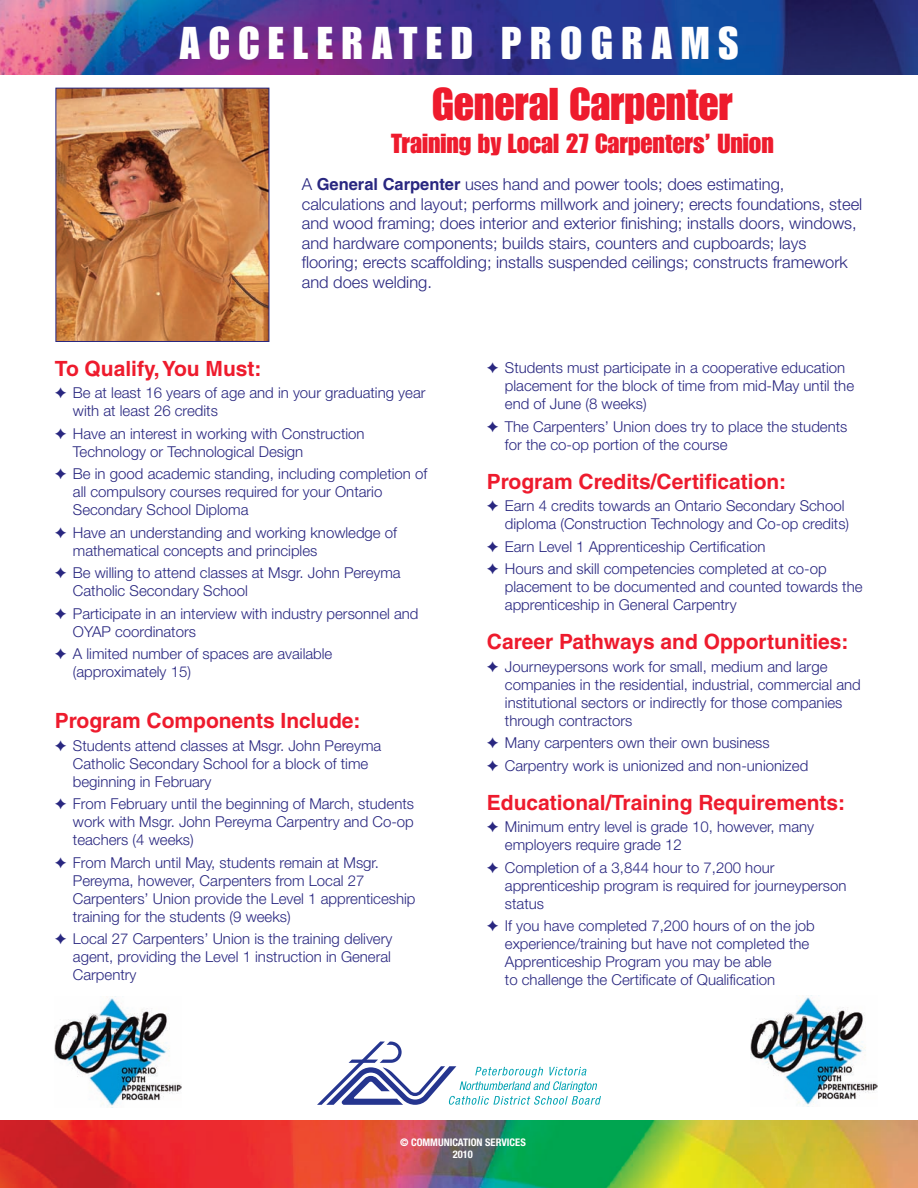
<style>
.page{position:relative;width:918px;height:1188px;background:#fff}
.page>*{position:absolute;margin:0;border:0;box-sizing:border-box;transform-origin:0 0}
.t1{font:45px "Impact";letter-spacing:.2em;color:#fff}
.t2{font:45px "Impact";color:#ee1b2d}
.t3{font:27px "Impact";color:#ee1b2d}
.t4{font:700 21px "Helvetica";color:#ee1b2d}
.t5{font:300 16.5px/19.5px "Helvetica Neue";color:#292780}
.t6{font:300 15px/18px "Helvetica Neue";color:#292780}
.t7{font:700 condensed 10.5px/12px "Helvetica Neue";color:#fff;text-align:center}
.s1{font-family:"Helvetica";font-weight:700}
</style>
<div class="page">
<img style="left:0;top:0;width:918px;height:74px">
<img style="left:0;top:1120px;width:918px;height:68px">
<svg style="left:317px;top:1042px;width:284px;height:63px"></svg>
<img style="left:750px;top:995px;width:128px;height:112px">
<img style="left:54px;top:996px;width:127px;height:112px">
<img style="left:58px;top:90px;width:209px;height:250px">
<div style="left:56px;top:88px;width:213px;height:254px;border:1px solid #292780"></div>
<h1 class="t1" style="left:179px;top:27px;width:561px">ACCELERATED PROGRAMS</h1>
<h1 class="t2" style="left:432px;top:88px;width:302px">General Carpenter</h1>
<h2 class="t3" style="left:391px;top:134px;width:384px">Training by Local 27 Carpenters’ Union</h2>
<p class="t5" style="left:302px;top:174px;width:562px">A <span class="s1">General Carpenter</span> uses hand and power tools; does estimating, calculations and layout; performs millwork and joinery; erects foundations, steel and wood framing; does interior and exterior finishing; installs doors, windows, and hardware components; builds stairs, counters and cupboards; lays flooring; erects scaffolding; installs suspended ceilings; constructs framework and does welding.</p>
<h3 class="t4" style="left:55px;top:361px;width:208px">To Qualify,You Must:</h3>
<p class="t6" style="left:73px;top:384px;width:354px;text-indent:-18px">✦ Be at least 16 years of age and in your graduating year with at least 26 credits</p>
<p class="t6" style="left:73px;top:424px;width:293px;text-indent:-18px">✦ Have an interest in working with Construction<br>Technology or Technological Design</p>
<p class="t6" style="left:73px;top:465px;width:356px;text-indent:-18px">✦ Be in good academic standing, including completion of all compulsory courses required for your Ontario<br>Secondary School Diploma</p>
<p class="t6" style="left:73px;top:523px;width:326px;text-indent:-18px">✦ Have an understanding and working knowledge of mathematical concepts and principles</p>
<p class="t6" style="left:73px;top:564px;width:329px;text-indent:-18px">✦ Be willing to attend classes at Msgr. John Pereyma<br>Catholic Secondary School</p>
<p class="t6" style="left:73px;top:604px;width:347px;text-indent:-18px">✦ Participate in an interview with industry personnel and<br>OYAP coordinators</p>
<p class="t6" style="left:73px;top:645px;width:261px;text-indent:-18px">✦ A limited number of spaces are available (approximately 15)</p>
<h3 class="t4" style="left:55px;top:713px;width:307px">Program Components Include:</h3>
<p class="t6" style="left:73px;top:736px;width:310px;text-indent:-18px">✦ Students attend classes at Msgr. John Pereyma<br>Catholic Secondary School for a block of time beginning in February</p>
<p class="t6" style="left:73px;top:795px;width:343px;text-align:justify;text-indent:-18px">✦ From February until the beginning of March, students work with Msgr. John Pereyma Carpentry and Co-op teachers (4 weeks)</p>
<p class="t6" style="left:73px;top:853px;width:344px;text-indent:-18px">✦ From March until May, students remain at Msgr.<br>Pereyma, however, Carpenters from Local 27<br>Carpenters’ Union provide the Level 1 apprenticeship training for the students (9 weeks)</p>
<p class="t6" style="left:73px;top:930px;width:321px;text-align:justify;text-indent:-18px">✦ Local 27 Carpenters’ Union is the training delivery agent, providing the Level 1 instruction in General Carpentry</p>
<p class="t6" style="left:505px;top:358px;width:351px;text-indent:-18px">✦ Students must participate in a cooperative education placement for the block of time from mid-May until the end of June (8 weeks)</p>
<p class="t6" style="left:505px;top:417px;width:344px;text-indent:-18px">✦ The Carpenters’ Union does try to place the students for the co-op portion of the course</p>
<h3 class="t4" style="left:487px;top:474px;width:301px">Program Credits/Certification:</h3>
<p class="t6" style="left:505px;top:496px;width:346px;text-indent:-18px">✦ Earn 4 credits towards an Ontario Secondary School diploma (Construction Technology and Co-op credits)</p>
<p class="t6" style="left:487px;top:535px;width:341px;line-height:22.5px">✦ Earn Level 1 Apprenticeship Certification<br>✦ Hours and skill competencies completed at co-op</p>
<p class="t6" style="left:505px;top:577px;width:359px">placement to be documented and counted towards the apprenticeship in General Carpentry</p>
<h3 class="t4" style="left:487px;top:634px;width:363px">Career Pathways and Opportunities:</h3>
<p class="t6" style="left:505px;top:657px;width:357px;text-indent:-18px">✦ Journeypersons work for small, medium and large companies in the residential, industrial, commercial and institutional sectors or indirectly for those companies through contractors</p>
<p class="t6" style="left:487px;top:731px;width:323px;line-height:22.5px">✦ Many carpenters own their own business<br>✦ Carpentry work is unionized and non-unionized</p>
<h3 class="t4" style="left:487px;top:795px;width:360px">Educational/Training Requirements:</h3>
<p class="t6" style="left:505px;top:817px;width:311px;text-indent:-18px">✦ Minimum entry level is grade 10, however, many employers require grade 12</p>
<p class="t6" style="left:505px;top:858px;width:343px;text-indent:-18px">✦ Completion of a 3,844 hour to 7,200 hour apprenticeship program is required for journeyperson status</p>
<p class="t6" style="left:505px;top:916px;width:311px;text-indent:-18px">✦ If you have completed 7,200 hours of on the job experience/training but have not completed the Apprenticeship Program you may be able<br>to challenge the Certificate of Qualification</p>
<p class="t7" style="left:400px;top:1137px;width:127px">© COMMUNICATION SERVICES<br>2010</p>
</div>
